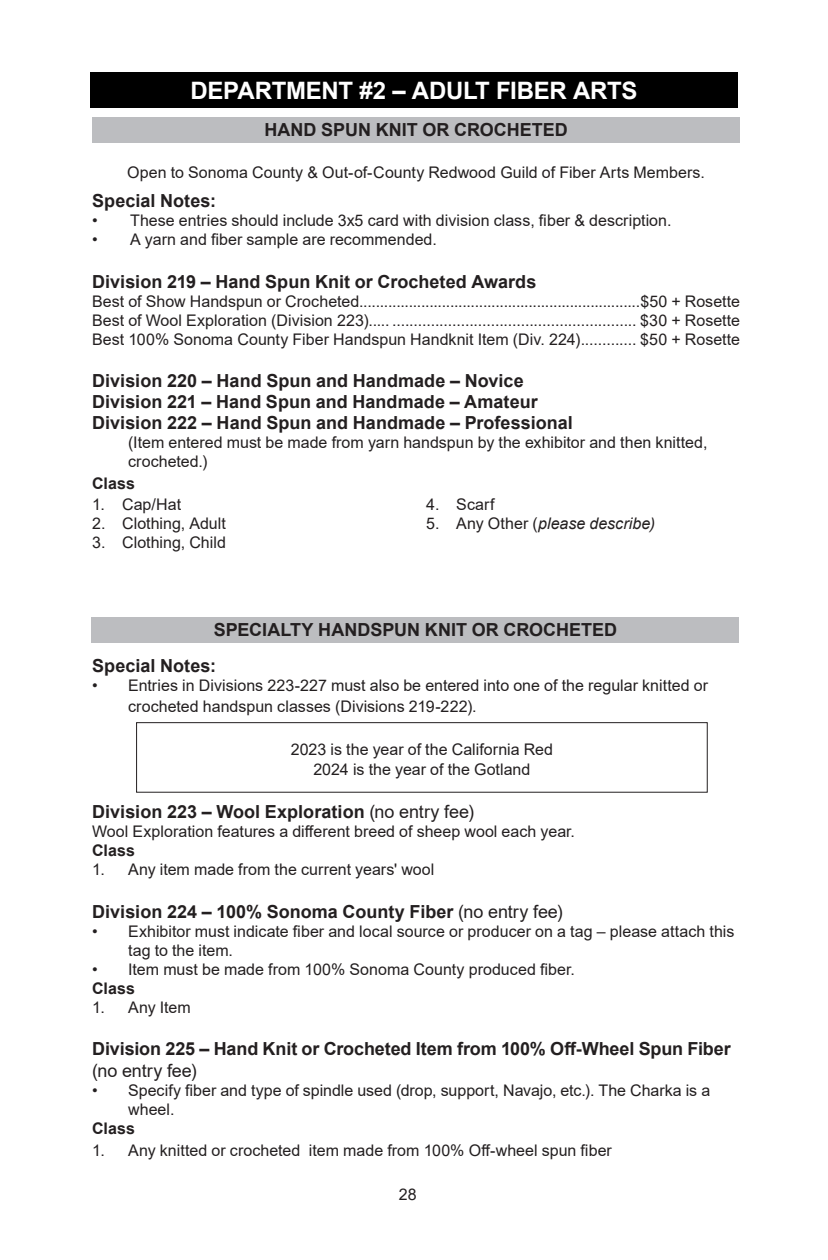
<style>
.page{position:relative;width:828px;height:1260px;background:#fff}
.page>*{position:absolute;margin:0;border:0;box-sizing:border-box;transform-origin:0 0}
.t1{font:700 24px "Arial";letter-spacing:-.015em;color:#fff}
.t2{font:700 18px/21px "Arial";color:#231f20}
.t3{font:18px "Arial";color:#231f20}
.t4{font:16px/19px "Arial";color:#231f20}
.t5{font:italic 16px "Arial";letter-spacing:.005em;color:#231f20}
.t6{font:700 16px "Arial";letter-spacing:.01em;color:#231f20}
.s1{font-style:normal}
.s2{font-weight:400}
</style>
<div class="page">
<div style="left:90px;top:72px;width:648px;height:36px;background:#000"></div>
<div style="left:92px;top:117px;width:648px;height:26px;background:#bcbdc0"></div>
<div style="left:91px;top:617px;width:648px;height:25px;background:#bcbdc0"></div>
<div style="left:136px;top:722px;width:572px;height:71px;border:1px solid #231f20"></div>
<h1 class="t1" style="left:190px;top:74px;width:449px">DEPARTMENT #2 – ADULT FIBER ARTS</h1>
<p class="t2" style="left:264px;top:120px;width:305px">HAND SPUN KNIT OR CROCHETED</p>
<p class="t4" style="left:127px;top:163px;width:579px">Open to Sonoma County &amp; Out-of-County Redwood Guild of Fiber Arts Members.</p>
<p class="t2" style="left:92px;top:190px;width:125px">Special Notes:</p>
<p class="t4" style="left:92px;top:211px;width:581px">• These entries should include 3x5 card with division class, fiber &amp; description.</p>
<p class="t4" style="left:92px;top:230px;width:346px">• A yarn and fiber sample are recommended.</p>
<p class="t2" style="left:92px;top:271px;width:446px">Division 219 – Hand Spun Knit or Crocheted Awards</p>
<p class="t4" style="left:92px;top:292px;width:650px;text-align:justify">Best of Show Handspun or Crocheted....................................................................$50 + Rosette Best of Wool Exploration (Division 223)..... ......................................................... $30 + Rosette Best 100% Sonoma County Fiber Handspun Handknit Item (Div. 224)............. $50 + Rosette</p>
<p class="t2" style="left:92px;top:370px;width:482px">Division 220 – Hand Spun and Handmade – Novice<br>Division 221 – Hand Spun and Handmade – Amateur<br>Division 222 – Hand Spun and Handmade – Professional</p>
<p class="t4" style="left:128px;top:433px;width:581px">(Item entered must be made from yarn handspun by the exhibitor and then knitted, crocheted.)</p>
<p class="t6" style="left:92px;top:472px;width:45px">Class</p>
<p class="t4" style="left:92px;top:494px;width:91px">1. Cap/Hat</p>
<p class="t4" style="left:92px;top:513px;width:135px">2. Clothing, Adult</p>
<p class="t4" style="left:92px;top:532px;width:135px">3. Clothing, Child</p>
<p class="t4" style="left:426px;top:494px;width:70px">4. Scarf</p>
<p class="t5" style="left:426px;top:513px;width:230px"><span class="s1">5. Any Other (</span>please describe)</p>
<p class="t2" style="left:214px;top:620px;width:405px">SPECIALTY HANDSPUN KNIT OR CROCHETED</p>
<p class="t2" style="left:92px;top:655px;width:125px">Special Notes:</p>
<p class="t4" style="left:128px;top:675px;width:581px;line-height:21px;text-indent:-36px">• Entries in Divisions 223-227 must also be entered into one of the regular knitted or crocheted handspun classes (Divisions 219-222).</p>
<p class="t4" style="left:291px;top:739px;width:264px;line-height:20px;text-align:center">2023 is the year of the California Red<br>2024 is the year of the Gotland</p>
<p class="t2" style="left:92px;top:801px;width:383px">Division 223 – Wool Exploration <span class="s2">(no entry fee)</span></p>
<p class="t4" style="left:92px;top:822px;width:484px">Wool Exploration features a different breed of sheep wool each year.</p>
<p class="t6" style="left:92px;top:839px;width:45px">Class</p>
<p class="t4" style="left:92px;top:860px;width:344px">1. Any item made from the current years' wool</p>
<p class="t2" style="left:92px;top:901px;width:472px">Division 224 – 100% Sonoma County Fiber <span class="s2">(no entry fee)</span></p>
<p class="t4" style="left:128px;top:922px;width:608px;text-indent:-36px">• Exhibitor must indicate fiber and local source or producer on a tag – please attach this tag to the item.</p>
<p class="t4" style="left:92px;top:960px;width:484px">• Item must be made from 100% Sonoma County produced fiber.</p>
<p class="t6" style="left:92px;top:977px;width:45px">Class</p>
<p class="t4" style="left:92px;top:998px;width:100px">1. Any Item</p>
<p class="t2" style="left:92px;top:1038px;width:640px">Division 225 – Hand Knit or Crocheted Item from 100% Off-Wheel Spun Fiber</p>
<p class="t3" style="left:92px;top:1058px;width:106px">(no entry fee)</p>
<p class="t4" style="left:128px;top:1081px;width:584px;text-indent:-36px">• Specify fiber and type of spindle used (drop, support, Navajo, etc.). The Charka is a wheel.</p>
<p class="t6" style="left:92px;top:1117px;width:45px">Class</p>
<p class="t4" style="left:92px;top:1141px;width:521px">1. Any knitted or crocheted item made from 100% Off-wheel spun fiber</p>
<p class="t4" style="left:399px;top:1185px;width:19px">28</p>
</div>
